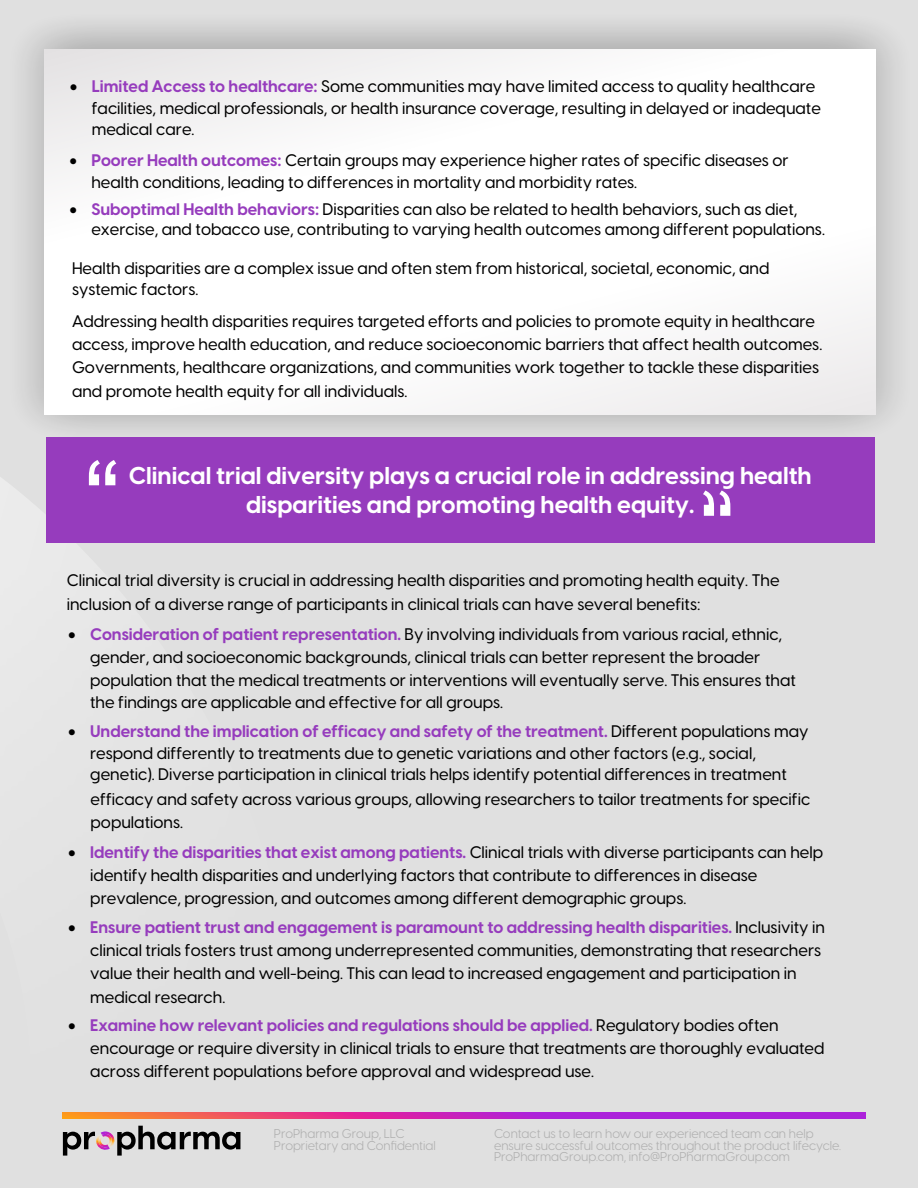
<style>
.page{position:relative;width:918px;height:1188px;background:#e0e0e0}
.page>*{position:absolute;margin:0;border:0;box-sizing:border-box;transform-origin:0 0}
.t1{font:108px "Arial";color:#fff}
.t2{font:700 24px/28.8px "Visby CF";color:#fff;text-align:center}
.t3{font:500 16.5px/23.1px "Visby CF";color:#000}
.t4{font:12.6px/11.6px "Visby CF";color:#afafaf}
.s1{font-weight:700;color:#963cbd}
</style>
<div class="page">
<svg style="left:0;top:466px;width:241px;height:669px"></svg>
<div style="left:0;top:0;width:918px;height:466px;background:#000;opacity:.25"></div>
<svg style="left:45px;top:49px;width:830px;height:365px;background:#fafafa"></svg>
<svg style="left:63px;top:1126px;width:177px;height:30px"></svg>
<svg style="left:63px;top:1112px;width:803px;height:7px;background:#cc37a2"></svg>
<div style="left:47px;top:438px;width:828px;height:105px;background:#963cbd"></div>
<p class="t3" style="left:92px;top:74px;width:731px;line-height:21.6px;text-indent:-22px">• <span class="s1">Limited Access to healthcare:</span> Some communities may have limited access to quality healthcare facilities, medical professionals, or health insurance coverage, resulting in delayed or inadequate medical care.</p>
<p class="t3" style="left:91px;top:148px;width:699px;line-height:22.2px;text-indent:-22px">• <span class="s1">Poorer Health outcomes:</span> Certain groups may experience higher rates of specific diseases or health conditions, leading to differences in mortality and morbidity rates.</p>
<p class="t3" style="left:91px;top:197px;width:735px;line-height:20.4px;text-indent:-22px">• <span class="s1">Suboptimal Health behaviors:</span> Disparities can also be related to health behaviors, such as diet, exercise, and tobacco use, contributing to varying health outcomes among different populations.</p>
<p class="t3" style="left:72px;top:256px;width:699px;line-height:21.1px">Health disparities are a complex issue and often stem from historical, societal, economic, and systemic factors.</p>
<p class="t3" style="left:72px;top:309px;width:752px">Addressing health disparities requires targeted efforts and policies to promote equity in healthcare access, improve health education, and reduce socioeconomic barriers that affect health outcomes.<br>Governments, healthcare organizations, and communities work together to tackle these disparities and promote health equity for all individuals.</p>
<h1 class="t1" style="left:85px;top:426px;width:37px">“</h1>
<h2 class="t2" style="left:129px;top:459px;width:685px">Clinical trial diversity plays a crucial role in addressing health disparities and promoting health equity.</h2>
<p class="t3" style="left:67px;top:568px;width:714px">Clinical trial diversity is crucial in addressing health disparities and promoting health equity. The</p>
<p class="t3" style="left:67px;top:592px;width:635px">inclusion of a diverse range of participants in clinical trials can have several benefits:</p>
<p class="t3" style="left:90px;top:621px;width:707px;text-indent:-22px">• <span class="s1">Consideration of patient representation.</span> By involving individuals from various racial, ethnic, gender, and socioeconomic backgrounds, clinical trials can better represent the broader population that the medical treatments or interventions will eventually serve. This ensures that</p>
<p class="t3" style="left:90px;top:690px;width:414px">the findings are applicable and effective for all groups.</p>
<p class="t3" style="left:90px;top:719px;width:720px;line-height:21.6px;text-indent:-22px">• <span class="s1">Understand the implication of efficacy and safety of the treatment.</span> Different populations may respond differently to treatments due to genetic variations and other factors (e.g., social, genetic). Diverse participation in clinical trials helps identify potential differences in treatment</p>
<p class="t3" style="left:91px;top:786px;width:721px;line-height:23.5px">efficacy and safety across various groups, allowing researchers to tailor treatments for specific populations.</p>
<p class="t3" style="left:90px;top:840px;width:734px;text-indent:-22px">• <span class="s1">Identify the disparities that exist among patients.</span> Clinical trials with diverse participants can help identify health disparities and underlying factors that contribute to differences in disease prevalence, progression, and outcomes among different demographic groups.</p>
<p class="t3" style="left:90px;top:915px;width:736px;text-indent:-22px">• <span class="s1">Ensure patient trust and engagement is paramount to addressing health disparities.</span> Inclusivity in clinical trials fosters trust among underrepresented communities, demonstrating that researchers value their health and well-being. This can lead to increased engagement and participation in medical research.</p>
<p class="t3" style="left:90px;top:1013px;width:736px;text-indent:-22px">• <span class="s1">Examine how relevant policies and regulations should be applied.</span> Regulatory bodies often encourage or require diversity in clinical trials to ensure that treatments are thoroughly evaluated across different populations before approval and widespread use.</p>
<p class="t4" style="left:274px;top:1127px;width:163px">ProPharma Group, LLC<br>Proprietary and Confidential</p>
<p class="t4" style="left:494px;top:1127px;width:349px">Contact us to learn how our experienced team can help ensure successful outcomes throughout the product lifecycle.<br>ProPharmaGroup.com, info@ProPharmaGroup.com</p>
</div>
